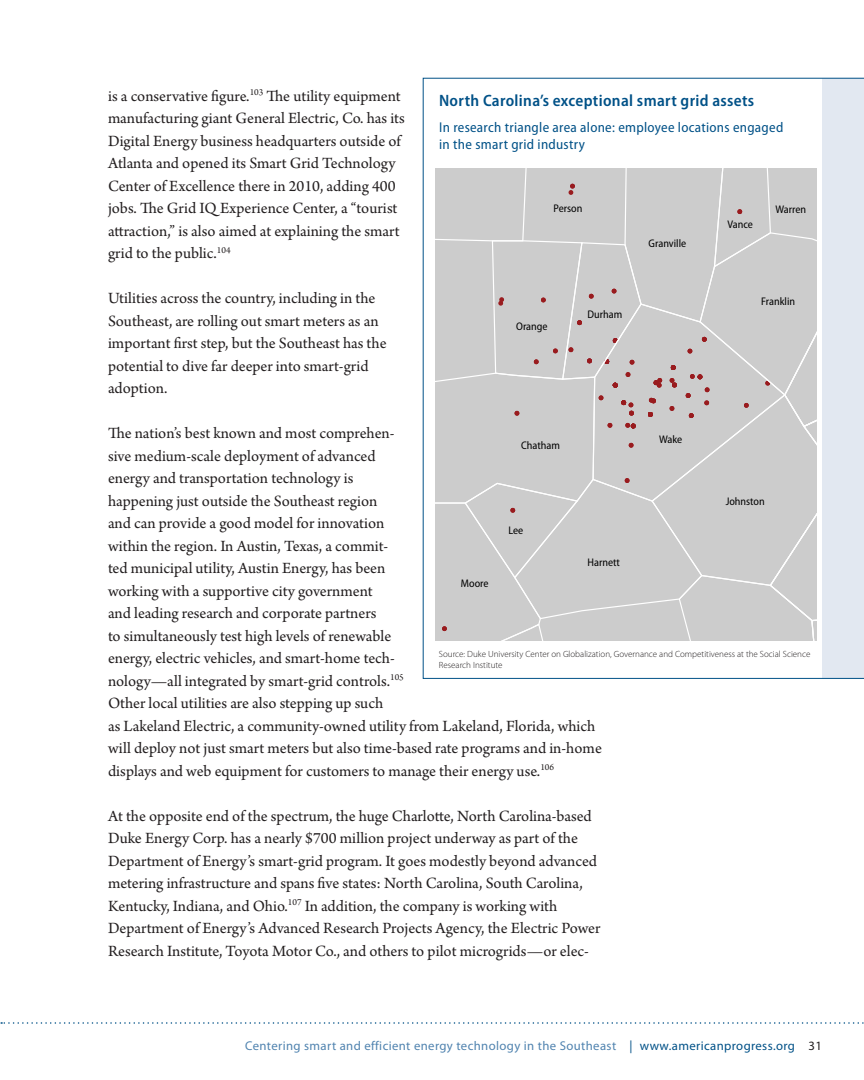
<style>
.page{position:relative;width:864px;height:1080px;background:#fff}
.page>*{position:absolute;margin:0;border:0;box-sizing:border-box;transform-origin:0 0}
.Body{font:16.5px/22.5px "Arno Pro";color:#231f20}
.Graphic_Title{font:600 semi-condensed 16.5px "Myriad Pro";letter-spacing:.02em;color:#005187}
.Graphic_Subtitle{font:semi-condensed 14.25px/17.1px "Myriad Pro";letter-spacing:.02em;color:#005187}
.t1{font:12.75px "Myriad Pro";letter-spacing:.03em;color:#5083af}
.t2{font:semi-condensed 11.1px "Myriad Pro";color:#000}
.Source{font:300 9px/10.8px "Myriad Pro";color:#231f20}
.s1{color:#005187}
.s2{color:#231f20}
</style>
<div class="page">
<svg style="left:1px;top:1022px;width:863px;height:2px"></svg>
<svg style="left:423px;top:78px;width:441px;height:601px"></svg>
<div style="left:435px;top:168px;width:382px;height:472px;background:#ccc"></div>
<p class="Body" style="left:108px;top:85px;width:298px">is a conservative figure.<sup>103</sup> The utility equipment manufacturing giant General Electric, Co. has its Digital Energy business headquarters outside of Atlanta and opened its Smart Grid Technology Center of Excellence there in 2010, adding 400 jobs. The Grid IQ Experience Center, a “tourist attraction,” is also aimed at explaining the smart grid to the public.<sup>104</sup></p>
<p class="Body" style="left:108px;top:288px;width:280px">Utilities across the country, including in the Southeast, are rolling out smart meters as an important first step, but the Southeast has the potential to dive far deeper into smart-grid adoption.</p>
<p class="Body" style="left:108px;top:423px;width:495px">The nation’s best known and most comprehen-<br>sive medium-scale deployment of advanced<br>energy and transportation technology is<br>happening just outside the Southeast region<br>and can provide a good model for innovation<br>within the region. In Austin, Texas, a commit-<br>ted municipal utility, Austin Energy, has been<br>working with a supportive city government<br>and leading research and corporate partners<br>to simultaneously test high levels of renewable<br>energy, electric vehicles, and smart-home tech-<br>nology—all integrated by smart-grid controls.<sup>105<br></sup>Other local utilities are also stepping up such<br>as Lakeland Electric, a community-owned utility from Lakeland, Florida, which will deploy not just smart meters but also time-based rate programs and in-home displays and web equipment for customers to manage their energy use.<sup>106</sup></p>
<p class="Body" style="left:108px;top:805px;width:494px">At the opposite end of the spectrum, the huge Charlotte, North Carolina-based Duke Energy Corp. has a nearly $700 million project underway as part of the Department of Energy’s smart-grid program. It goes modestly beyond advanced metering infrastructure and spans five states: North Carolina, South Carolina, Kentucky, Indiana, and Ohio.<sup>107</sup> In addition, the company is working with Department of Energy’s Advanced Research Projects Agency, the Electric Power Research Institute, Toyota Motor Co., and others to pilot microgrids—or elec-</p>
<p class="Graphic_Title" style="left:439px;top:91px;width:317px">North Carolina’s exceptional smart grid assets</p>
<p class="Graphic_Subtitle" style="left:439px;top:119px;width:346px">In research triangle area alone: employee locations engaged in the smart grid industry</p>
<p class="t2" style="left:554px;top:202px;width:30px">Person</p>
<p class="t2" style="left:775px;top:204px;width:32px">Warren</p>
<p class="t2" style="left:728px;top:218px;width:27px">Vance</p>
<p class="t2" style="left:649px;top:237px;width:39px">Granville</p>
<p class="t2" style="left:761px;top:295px;width:36px">Franklin</p>
<p class="t2" style="left:588px;top:308px;width:36px">Durham</p>
<p class="t2" style="left:516px;top:320px;width:33px">Orange</p>
<p class="t2" style="left:659px;top:434px;width:25px">Wake</p>
<p class="t2" style="left:521px;top:439px;width:40px">Chatham</p>
<p class="t2" style="left:726px;top:495px;width:41px">Johnston</p>
<p class="t2" style="left:508px;top:525px;width:16px">Lee</p>
<p class="t2" style="left:588px;top:556px;width:34px">Harnett</p>
<p class="t2" style="left:461px;top:577px;width:29px">Moore</p>
<p class="Source" style="left:439px;top:648px;width:373px">Source: Duke University Center on Globalization, Governance and Competitiveness at the Social Science<br>Research Institute</p>
<p class="t1" style="left:245px;top:1038px;width:578px">Centering smart and efficient energy technology in the Southeast <span class="s1">| www.americanprogress.org</span> <span class="s2">31</span></p>
</div>
